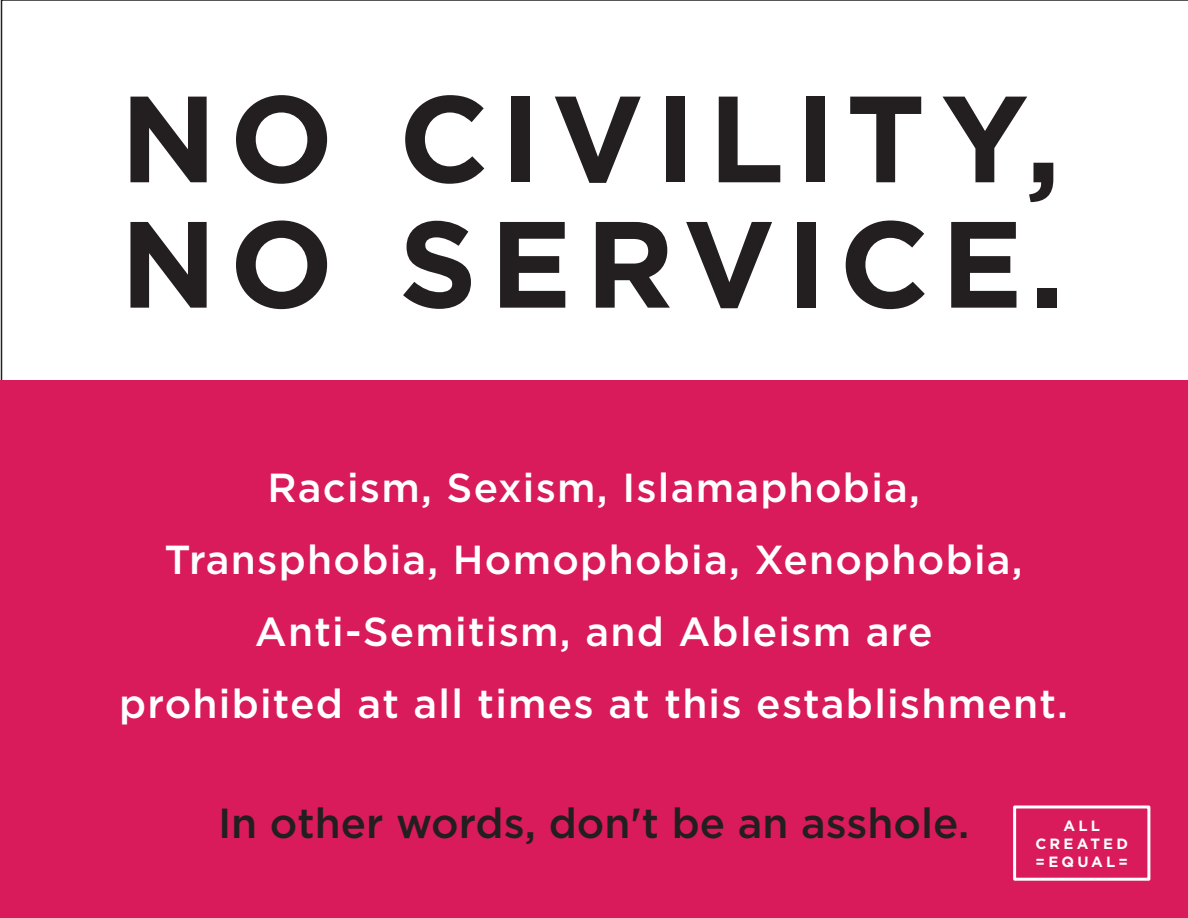
<style>
.page{position:relative;width:1188px;height:918px;background:#fff}
.page>*{position:absolute;margin:0;border:0;box-sizing:border-box;transform-origin:0 0}
.t1{font:700 122.4px/125.4px "Gotham";letter-spacing:.095em;color:#231f20}
.t2{font:500 42px "Gotham";color:#231f20}
.t3{font:500 40.5px/72px "Gotham";letter-spacing:.03em;color:#fff;text-align:center}
.t4{font:700 14.85px/18.3px "Gotham";letter-spacing:.205em;color:#fff;text-align:center}
</style>
<div class="page">
<div style="left:0;top:381px;width:1188px;height:537px;background:#d91a5b"></div>
<div style="left:1013px;top:806px;width:137px;height:75px;border:3px solid #fff"></div>
<h1 class="t1" style="left:120px;top:76px;width:946px">NO CIVILITY,<br>NO SERVICE.</h1>
<p class="t3" style="left:119px;top:451px;width:951px">Racism, Sexism, Islamaphobia,<br>Transphobia, Homophobia, Xenophobia, Anti-Semitism, and Ableism are<br>prohibited at all times at this establishment.</p>
<p class="t2" style="left:218px;top:796px;width:753px">In other words, don't be an asshole.</p>
<p class="t4" style="left:1036px;top:816px;width:94px">ALL<br>CREATED =EQUAL=</p>
</div>
